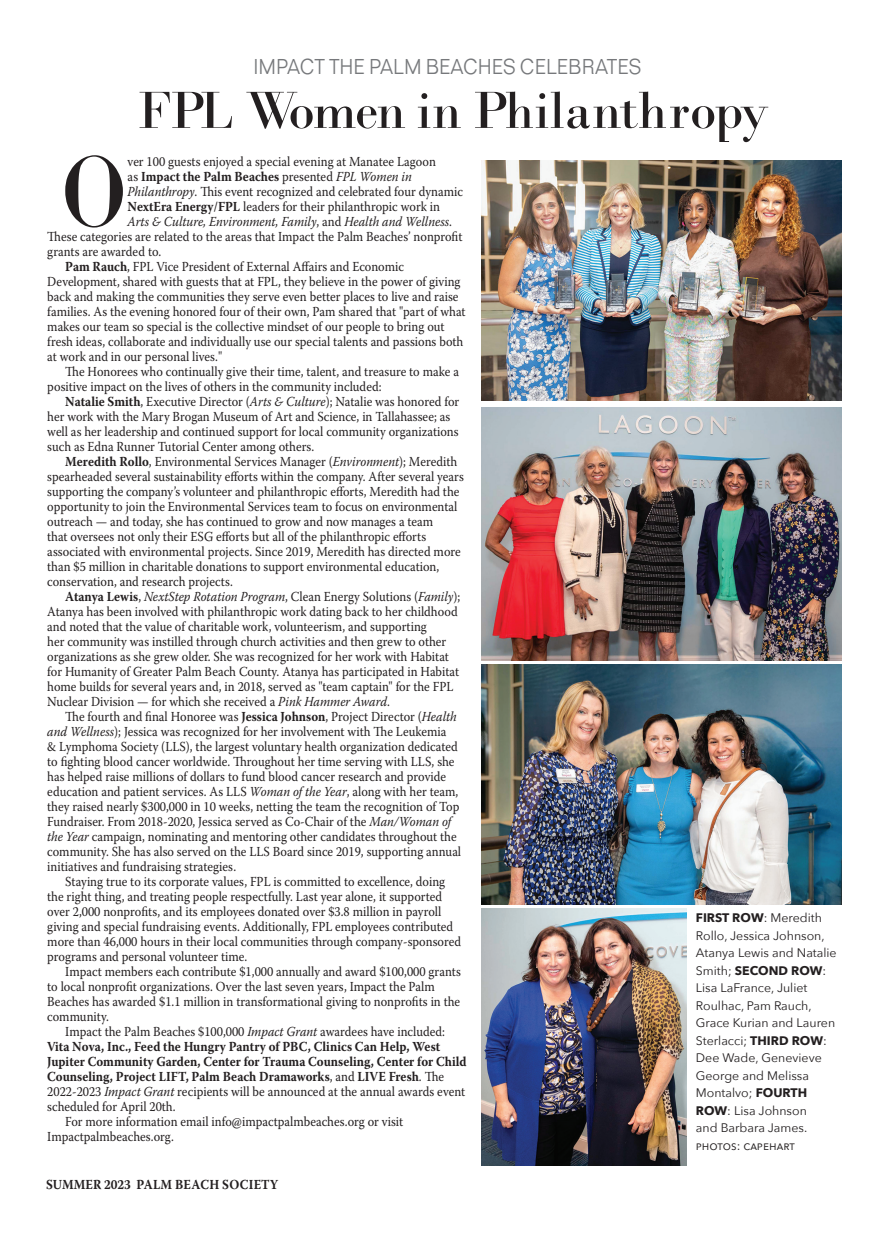
<style>
.page{position:relative;width:889px;height:1238px;background:#fff}
.page>*{position:absolute;margin:0;border:0;box-sizing:border-box;transform-origin:0 0}
.t1{font:105.38px "Bodidota";color:#231f20;scale:.9 1}
.t2{font:55px "Bodidota";letter-spacing:-.04em;color:#231f20}
.t3{font:22.5px "Folio T Ligh";color:#76787b;scale:.9 1}
.t4{font:13.75px "Warnock Pro";color:#231f20;scale:.9 1}
.t5{font:700 13.75px "Warnock Pro";color:#231f20;scale:.9 1}
.t6{font:italic 13.75px "Warnock Pro";color:#231f20;scale:.9 1}
.t7{font:12.38px/17.5px "Avenir Next";color:#231f20}
.s1{font-weight:400}
.s2{font-weight:400;font-style:italic}
.s3{font-style:italic}
.s4{font-weight:700}
.s5{font-style:normal}
.s6{font-weight:700;font-style:normal}
</style>
<div class="page">
<img style="left:482px;top:161px;width:360px;height:240px">
<img style="left:482px;top:407px;width:360px;height:253px">
<img style="left:482px;top:664px;width:360px;height:240px">
<img style="left:482px;top:908px;width:205px;height:257px">
<h3 class="t3" style="left:253px;top:54px;width:433px">IMPACT THE PALM BEACHES CELEBRATES</h3>
<h2 class="t2" style="left:136px;top:81px;width:634px">FPL Women in Philanthropy</h2>
<h1 class="t1" style="left:60px;top:135px;width:76px">O</h1>
<p class="t4" style="left:128px;top:153px;width:344px">ver 100 guests enjoyed a special evening at Manatee Lagoon</p>
<p class="t5" style="left:128px;top:168px;width:317px"><span class="s1">as</span> Impact the Palm Beaches <span class="s1">presented</span> <span class="s2">FPL Women in</span></p>
<p class="t4" style="left:128px;top:183px;width:374px"><span class="s3">Philanthropy</span>. This event recognized and celebrated four dynamic</p>
<p class="t4" style="left:128px;top:198px;width:349px"><span class="s4">NextEra Energy/FPL</span> leaders for their philanthropic work in</p>
<p class="t6" style="left:128px;top:213px;width:362px">Arts &amp; Culture, Environment, Family<span class="s5">, and</span> Health and Wellness<span class="s5">.</span></p>
<p class="t4" style="left:47px;top:228px;width:463px">These categories are related to the areas that Impact the Palm Beaches’ nonprofit</p>
<p class="t4" style="left:47px;top:243px;width:128px">grants are awarded to.</p>
<p class="t4" style="left:65px;top:258px;width:378px"><span class="s4">Pam Rauch</span>, FPL Vice President of External Affairs and Economic</p>
<p class="t4" style="left:47px;top:273px;width:461px">Development, shared with guests that at FPL, they believe in the power of giving</p>
<p class="t4" style="left:47px;top:288px;width:458px">back and making the communities they serve even better places to live and raise</p>
<p class="t4" style="left:47px;top:303px;width:466px">families. As the evening honored four of their own, Pam shared that "part of what</p>
<p class="t4" style="left:47px;top:318px;width:443px">makes our team so special is the collective mindset of our people to bring out</p>
<p class="t4" style="left:47px;top:333px;width:464px">fresh ideas, collaborate and individually use our special talents and passions both</p>
<p class="t4" style="left:47px;top:348px;width:196px">at work and in our personal lives."</p>
<p class="t4" style="left:65px;top:363px;width:439px">The Honorees who continually give their time, talent, and treasure to make a</p>
<p class="t4" style="left:47px;top:378px;width:373px">positive impact on the lives of others in the community included:</p>
<p class="t4" style="left:65px;top:393px;width:439px"><span class="s4">Natalie Smith</span>, Executive Director (<span class="s3">Arts &amp; Culture</span>); Natalie was honored for</p>
<p class="t4" style="left:47px;top:408px;width:449px">her work with the Mary Brogan Museum of Art and Science, in Tallahassee; as</p>
<p class="t4" style="left:47px;top:423px;width:458px">well as her leadership and continued support for local community organizations</p>
<p class="t4" style="left:47px;top:438px;width:298px">such as Edna Runner Tutorial Center among others.</p>
<p class="t4" style="left:65px;top:453px;width:437px"><span class="s4">Meredith Rollo</span>, Environmental Services Manager (<span class="s3">Environment</span>); Meredith</p>
<p class="t4" style="left:47px;top:468px;width:464px">spearheaded several sustainability efforts within the company. After several years</p>
<p class="t4" style="left:47px;top:483px;width:459px">supporting the company’s volunteer and philanthropic efforts, Meredith had the</p>
<p class="t4" style="left:47px;top:498px;width:457px">opportunity to join the Environmental Services team to focus on environmental</p>
<p class="t4" style="left:47px;top:513px;width:430px">outreach — and today, she has continued to grow and now manages a team</p>
<p class="t4" style="left:47px;top:528px;width:422px">that oversees not only their ESG efforts but all of the philanthropic efforts</p>
<p class="t4" style="left:47px;top:543px;width:461px">associated with environmental projects. Since 2019, Meredith has directed more</p>
<p class="t4" style="left:47px;top:558px;width:437px">than $5 million in charitable donations to support environmental education,</p>
<p class="t4" style="left:47px;top:573px;width:208px">conservation, and research projects.</p>
<p class="t6" style="left:65px;top:588px;width:440px"><span class="s6">Atanya Lewis</span><span class="s5">,</span> NextStep Rotation Program<span class="s5">, Clean Energy Solutions (</span>Family<span class="s5">);</span></p>
<p class="t4" style="left:47px;top:603px;width:457px">Atanya has been involved with philanthropic work dating back to her childhood</p>
<p class="t4" style="left:47px;top:618px;width:423px">and noted that the value of charitable work, volunteerism, and supporting</p>
<p class="t4" style="left:47px;top:633px;width:445px">her community was instilled through church activities and then grew to other</p>
<p class="t4" style="left:47px;top:648px;width:448px">organizations as she grew older. She was recognized for her work with Habitat</p>
<p class="t4" style="left:47px;top:663px;width:459px">for Humanity of Greater Palm Beach County. Atanya has participated in Habitat</p>
<p class="t4" style="left:47px;top:678px;width:453px">home builds for several years and, in 2018, served as "team captain" for the FPL</p>
<p class="t4" style="left:47px;top:693px;width:382px">Nuclear Division — for which she received a <span class="s3">Pink Hammer Award</span>.</p>
<p class="t4" style="left:65px;top:708px;width:437px">The fourth and final Honoree was <span class="s4">Jessica Johnson</span>, Project Director (<span class="s3">Health</span></p>
<p class="t4" style="left:47px;top:723px;width:445px"><span class="s3">and Wellness</span>); Jessica was recognized for her involvement with The Leukemia</p>
<p class="t4" style="left:47px;top:738px;width:458px">&amp; Lymphoma Society (LLS), the largest voluntary health organization dedicated</p>
<p class="t4" style="left:47px;top:753px;width:454px">to fighting blood cancer worldwide. Throughout her time serving with LLS, she</p>
<p class="t4" style="left:47px;top:768px;width:445px">has helped raise millions of dollars to fund blood cancer research and provide</p>
<p class="t4" style="left:47px;top:783px;width:458px">education and patient services. As LLS <span class="s3">Woman of the Year</span>, along with her team,</p>
<p class="t4" style="left:47px;top:798px;width:459px">they raised nearly $300,000 in 10 weeks, netting the team the recognition of Top</p>
<p class="t4" style="left:47px;top:813px;width:450px">Fundraiser. From 2018-2020, Jessica served as Co-Chair of the <span class="s3">Man/Woman of</span></p>
<p class="t4" style="left:47px;top:828px;width:456px"><span class="s3">the Year</span> campaign, nominating and mentoring other candidates throughout the</p>
<p class="t4" style="left:47px;top:843px;width:461px">community. She has also served on the LLS Board since 2019, supporting annual</p>
<p class="t4" style="left:47px;top:858px;width:211px">initiatives and fundraising strategies.</p>
<p class="t4" style="left:65px;top:873px;width:424px">Staying true to its corporate values, FPL is committed to excellence, doing</p>
<p class="t4" style="left:47px;top:888px;width:440px">the right thing, and treating people respectfully. Last year alone, it supported</p>
<p class="t4" style="left:47px;top:903px;width:439px">over 2,000 nonprofits, and its employees donated over $3.8 million in payroll</p>
<p class="t4" style="left:47px;top:918px;width:452px">giving and special fundraising events. Additionally, FPL employees contributed</p>
<p class="t4" style="left:47px;top:933px;width:461px">more than 46,000 hours in their local communities through company-sponsored</p>
<p class="t4" style="left:47px;top:948px;width:224px">programs and personal volunteer time.</p>
<p class="t4" style="left:65px;top:963px;width:441px">Impact members each contribute $1,000 annually and award $100,000 grants</p>
<p class="t4" style="left:47px;top:978px;width:432px">to local nonprofit organizations. Over the last seven years, Impact the Palm</p>
<p class="t4" style="left:47px;top:993px;width:460px">Beaches has awarded $1.1 million in transformational giving to nonprofits in the</p>
<p class="t4" style="left:47px;top:1008px;width:70px">community.</p>
<p class="t4" style="left:65px;top:1023px;width:423px">Impact the Palm Beaches $100,000 <span class="s3">Impact Grant</span> awardees have included:</p>
<p class="t5" style="left:47px;top:1038px;width:438px">Vita Nova, Inc., Feed the Hungry Pantry of PBC, Clinics Can Help, West</p>
<p class="t5" style="left:47px;top:1053px;width:467px">Jupiter Community Garden, Center for Trauma Counseling, Center for Child</p>
<p class="t5" style="left:47px;top:1068px;width:442px">Counseling, Project LIFT, Palm Beach Dramaworks<span class="s1">, and</span> LIVE Fresh<span class="s1">. The</span></p>
<p class="t4" style="left:47px;top:1083px;width:466px">2022-2023 <span class="s3">Impact Grant</span> recipients will be announced at the annual awards event</p>
<p class="t4" style="left:47px;top:1098px;width:144px">scheduled for April 20th.</p>
<p class="t4" style="left:65px;top:1113px;width:377px">For more information email info@impactpalmbeaches.org or visit</p>
<p class="t4" style="left:47px;top:1128px;width:142px">Impactpalmbeaches.org.</p>
<p class="t5" style="left:46px;top:1175px;width:259px">SUMMER 2023 PALM BEACH SOCIETY</p>
<p class="t7" style="left:696px;top:908px;width:142px"><span class="s4">FIRST ROW</span>: Meredith<br>Rollo, Jessica Johnson,<br>Atanya Lewis and Natalie<br>Smith; <span class="s4">SECOND ROW</span>:<br>Lisa LaFrance, Juliet<br>Roulhac, Pam Rauch,<br>Grace Kurian and Lauren<br>Sterlacci; <span class="s4">THIRD ROW</span>:<br>Dee Wade, Genevieve<br>George and Melissa<br>Montalvo; <span class="s4">FOURTH<br>ROW</span>: Lisa Johnson<br>and Barbara James. photos: capehart</p>
</div>
